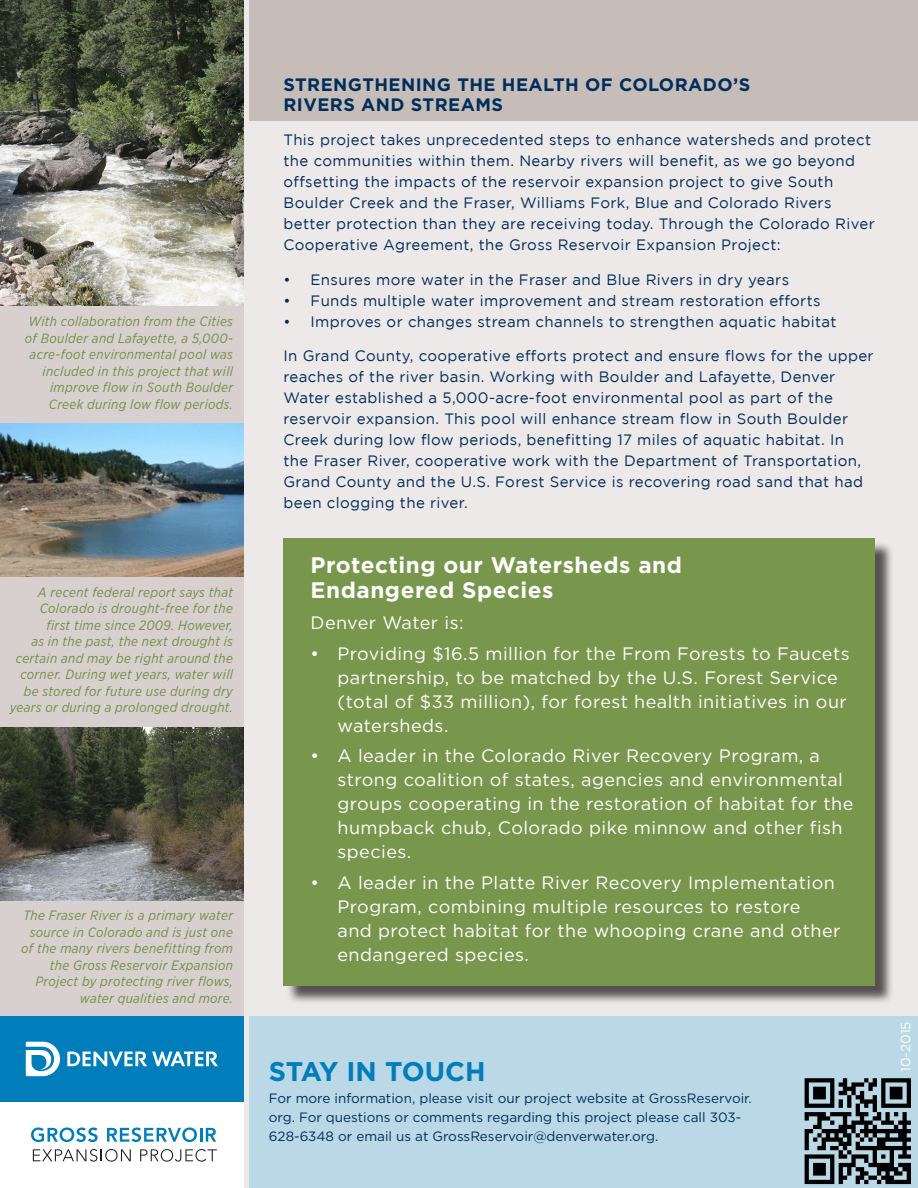
<style>
.page{position:relative;width:918px;height:1188px;background:#eee9e9}
.page>*{position:absolute;margin:0;border:0;box-sizing:border-box;transform-origin:0 0}
.t1{font:700 27px "Gotham";letter-spacing:-.01em;color:#007dbb}
.Bullet_last{font:700 22.5px/25.5px "Gotham";letter-spacing:.025em;color:#fff}
.Bullet_last-2{font:18px/24px "Gotham";letter-spacing:.025em;color:#fff}
.t2{font:700 18px/19.5px "Gotham";letter-spacing:.025em;color:#002e5c}
.text{font:15px/21px "Gotham";letter-spacing:.025em;color:#002e5c}
.captions_reversed{font:italic 13.5px/16.5px "Gotham Narrow";letter-spacing:.025em;color:#729045;text-align:right}
.t3{font:13.5px/18.8px "Gotham";color:#002e5c}
.t4{font:13.5px "Gotham";color:#fff}
</style>
<div class="page">
<div style="left:250px;top:0;width:668px;height:121px;background:#c6bdb9"></div>
<div style="left:250px;top:1016px;width:668px;height:172px;background:#bad8e5"></div>
<div style="left:0;top:1102px;width:244px;height:86px;background:#fff"></div>
<svg style="left:31px;top:1127px;width:67px;height:15px"></svg>
<svg style="left:107px;top:1127px;width:109px;height:15px"></svg>
<svg style="left:33px;top:1149px;width:98px;height:13px"></svg>
<svg style="left:140px;top:1149px;width:77px;height:13px"></svg>
<div style="left:286px;top:541px;width:608px;height:464px;background:#231f20;opacity:.75"></div>
<div style="left:284px;top:538px;width:591px;height:448px;background:#79974c"></div>
<div style="left:0;top:898px;width:244px;height:119px;background:#d7d0ce"></div>
<img style="left:0;top:423px;width:244px;height:155px">
<div style="left:0;top:1016px;width:244px;height:86px;background:#007dbb"></div>
<img style="left:0;top:727px;width:244px;height:173px">
<div style="left:0;top:303px;width:244px;height:120px;background:#d7d0ce"></div>
<img style="left:0;top:0;width:244px;height:306px">
<div style="left:0;top:578px;width:244px;height:149px;background:#d7d0ce"></div>
<svg style="left:805px;top:1078px;width:106px;height:106px"></svg>
<svg style="left:26px;top:1042px;width:34px;height:34px"></svg>
<svg style="left:67px;top:1052px;width:151px;height:14px"></svg>
<p class="captions_reversed" style="left:25px;top:313px;width:210px">With collaboration from the Cities of Boulder and Lafayette, a 5,000- acre-foot environmental pool was included in this project that will improve flow in South Boulder Creek during low flow periods.</p>
<p class="captions_reversed" style="left:10px;top:584px;width:225px">A recent federal report says that Colorado is drought-free for the<br>first time since 2009. However,<br>as in the past, the next drought is certain and may be right around the corner. During wet years, water will be stored for future use during dry years or during a prolonged drought.</p>
<p class="captions_reversed" style="left:21px;top:907px;width:213px">The Fraser River is a primary water source in Colorado and is just one of the many rivers benefitting from the Gross Reservoir Expansion<br>Project by protecting river flows, water qualities and more.</p>
<h2 class="t2" style="left:284px;top:75px;width:468px">STRENGTHENING THE HEALTH OF COLORADO’S<br>RIVERS AND STREAMS</h2>
<p class="text" style="left:284px;top:129px;width:593px">This project takes unprecedented steps to enhance watersheds and protect the communities within them. Nearby rivers will benefit, as we go beyond offsetting the impacts of the reservoir expansion project to give South Boulder Creek and the Fraser, Williams Fork, Blue and Colorado Rivers better protection than they are receiving today. Through the Colorado River Cooperative Agreement, the Gross Reservoir Expansion Project:</p>
<p class="text" style="left:284px;top:269px;width:507px">• Ensures more water in the Fraser and Blue Rivers in dry years</p>
<p class="text" style="left:284px;top:290px;width:539px">• Funds multiple water improvement and stream restoration efforts</p>
<p class="text" style="left:284px;top:311px;width:555px">• Improves or changes stream channels to strengthen aquatic habitat</p>
<p class="text" style="left:284px;top:345px;width:592px">In Grand County, cooperative efforts protect and ensure flows for the upper reaches of the river basin. Working with Boulder and Lafayette, Denver Water established a 5,000-acre-foot environmental pool as part of the reservoir expansion. This pool will enhance stream flow in South Boulder Creek during low flow periods, benefitting 17 miles of aquatic habitat. In<br>the Fraser River, cooperative work with the Department of Transportation, Grand County and the U.S. Forest Service is recovering road sand that had been clogging the river.</p>
<p class="Bullet_last" style="left:310px;top:551px;width:373px">Protecting our Watersheds and<br>Endangered Species</p>
<p class="Bullet_last-2" style="left:310px;top:610px;width:155px">Denver Water is:</p>
<p class="Bullet_last-2" style="left:338px;top:641px;width:514px;text-indent:-27px">• Providing $16.5 million for the From Forests to Faucets partnership, to be matched by the U.S. Forest Service (total of $33 million), for forest health initiatives in our watersheds.</p>
<p class="Bullet_last-2" style="left:338px;top:744px;width:517px;text-indent:-27px">• A leader in the Colorado River Recovery Program, a strong coalition of states, agencies and environmental groups cooperating in the restoration of habitat for the humpback chub, Colorado pike minnow and other fish species.</p>
<p class="Bullet_last-2" style="left:338px;top:871px;width:504px;text-indent:-27px">• A leader in the Platte River Recovery Implementation Program, combining multiple resources to restore<br>and protect habitat for the whooping crane and other endangered species.</p>
<p class="t1" style="left:269px;top:1056px;width:218px">STAY IN TOUCH</p>
<p class="t3" style="left:269px;top:1089px;width:485px">For more information, please visit our project website at GrossReservoir. org. For questions or comments regarding this project please call 303-<br>628-6348 or email us at GrossReservoir@denverwater.org.</p>
<p class="t4" style="left:898px;top:1072px;width:52px;rotate:-90deg">10-2015</p>
</div>
